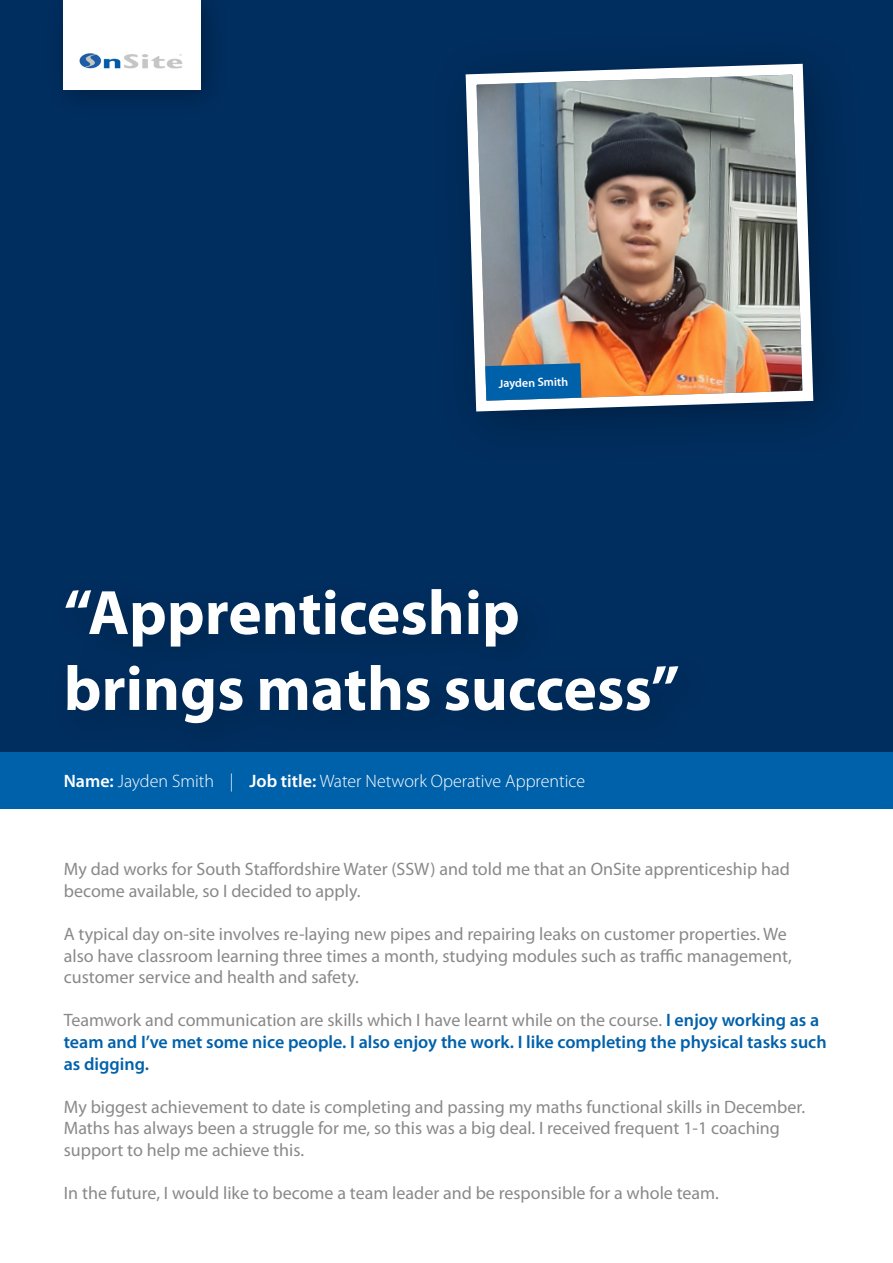
<style>
.page{position:relative;width:893px;height:1263px;background:#fff}
.page>*{position:absolute;margin:0;border:0;box-sizing:border-box;transform-origin:0 0}
.t1{font:700 63.3px/75.9px "Myriad Pro";color:#fff}
.t2{font:18px/21.6px "Myriad Pro";color:#898989}
.t3{font:600 18px/21.6px "Myriad Pro";color:#0061ab}
.t4{font:300 18px "Myriad Pro";color:#fff}
.t5{font:600 12px "Myriad Pro";color:#fff}
.s1{font-weight:600}
.s2{font-weight:400;color:#898989}
</style>
<div class="page">
<div style="left:0;top:0;width:893px;height:752px;background:#002e5f"></div>
<div style="left:0;top:752px;width:893px;height:56px;background:#0061ab"></div>
<img style="left:465px;top:63px;width:354px;height:354px">
<svg style="left:485px;top:363px;width:96px;height:38px;background:#166aab"></svg>
<div style="left:45px;top:0;width:184px;height:117px;background:#000;opacity:.3"></div>
<img style="left:64px;top:0;width:137px;height:89px">
<p class="t5" style="left:498px;top:376px;width:71px;rotate:-2deg">Jayden Smith</p>
<p class="t1" style="left:64px;top:573px;width:617px">“Apprenticeship brings maths success”</p>
<p class="t4" style="left:64px;top:770px;width:523px"><span class="s1">Name:</span> Jayden Smith | <span class="s1">Job title:</span> Water Network Operative Apprentice</p>
<p class="t2" style="left:64px;top:858px;width:728px">My dad works for South Staffordshire Water (SSW) and told me that an OnSite apprenticeship had become available, so I decided to apply.</p>
<p class="t2" style="left:64px;top:923px;width:729px">A typical day on-site involves re-laying new pipes and repairing leaks on customer properties. We also have classroom learning three times a month, studying modules such as traffic management, customer service and health and safety.</p>
<p class="t3" style="left:64px;top:1009px;width:764px"><span class="s2">Teamwork and communication are skills which I have learnt while on the course.</span> I enjoy working as a team and I’ve met some nice people. I also enjoy the work. I like completing the physical tasks such as digging.</p>
<p class="t2" style="left:64px;top:1096px;width:743px">My biggest achievement to date is completing and passing my maths functional skills in December.<br>Maths has always been a struggle for me, so this was a big deal. I received frequent 1-1 coaching support to help me achieve this.</p>
<p class="t2" style="left:64px;top:1182px;width:657px">In the future, I would like to become a team leader and be responsible for a whole team.</p>
</div>
